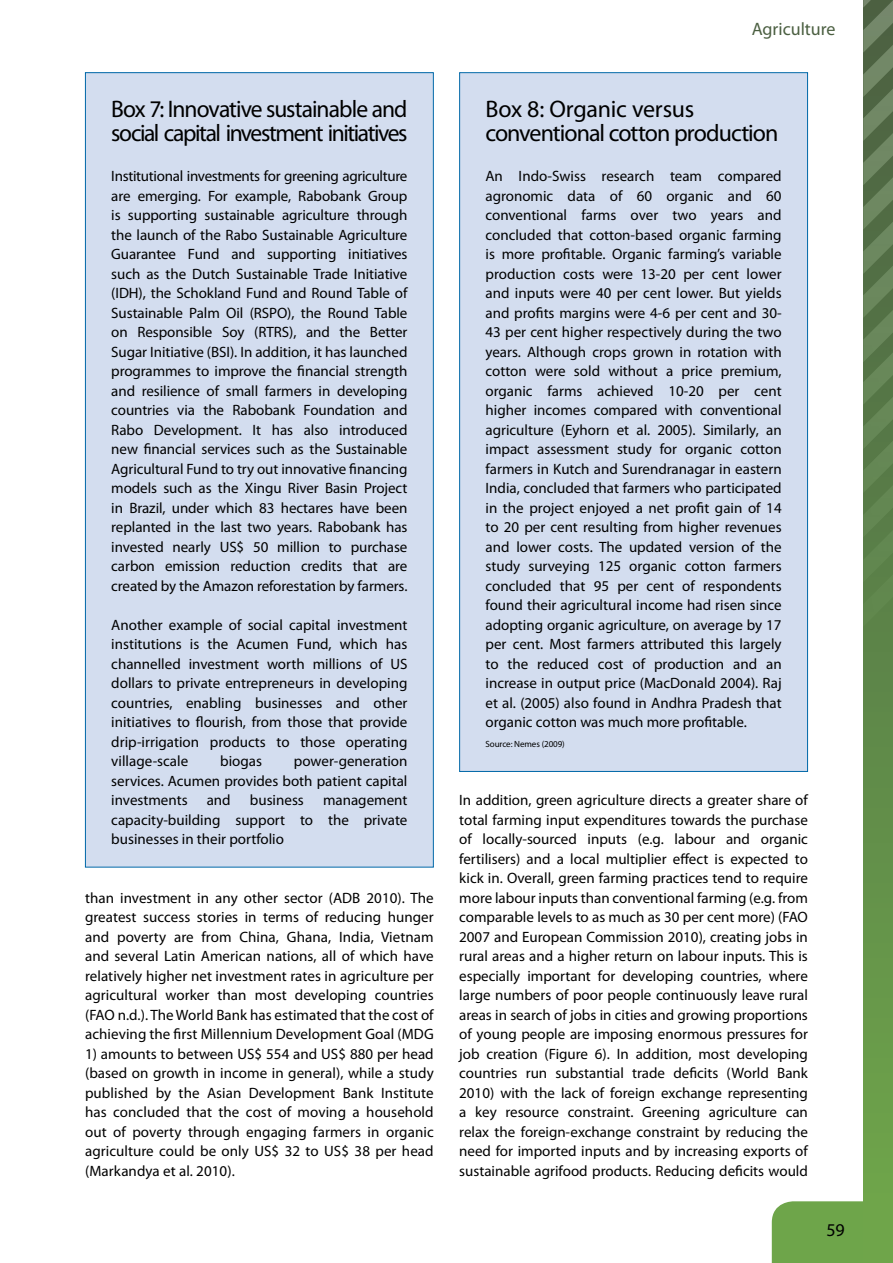
<style>
.page{position:relative;width:893px;height:1263px;background:#fff}
.page>*{position:absolute;margin:0;border:0;box-sizing:border-box;transform-origin:0 0}
.t1{font:24px/24px "Myriad Pro";letter-spacing:-.045em;color:#000}
.t2{font:18px "Myriad Pro";color:#4b5f41}
.t3{font:18px "Myriad Pro";color:#000}
.t4{font:15px/19.5px "Myriad Pro";color:#000;text-align:justify}
.t5{font:9px "Myriad Pro";letter-spacing:-.01em;color:#000}
</style>
<div class="page">
<div style="left:772px;top:1201px;width:91px;height:62px;background:#6ea54a"></div>
<svg style="left:863px;top:627px;width:30px;height:636px"></svg>
<div style="left:460px;top:73px;width:347px;height:698px;background:#d3ddef"></div>
<div style="left:85px;top:73px;width:348px;height:794px;background:#d3ddef"></div>
<svg style="left:863px;top:0;width:30px;height:627px"></svg>
<p class="t2" style="left:752px;top:18px;width:85px">Agriculture</p>
<h1 class="t1" style="left:111px;top:96px;width:298px">Box 7: Innovative sustainable and social capital investment initiatives</h1>
<p class="t4" style="left:111px;top:166px;width:298px">Institutional investments for greening agriculture are emerging. For example, Rabobank Group is supporting sustainable agriculture through the launch of the Rabo Sustainable Agriculture Guarantee Fund and supporting initiatives such as the Dutch Sustainable Trade Initiative (IDH), the Schokland Fund and Round Table of Sustainable Palm Oil (RSPO), the Round Table on Responsible Soy (RTRS), and the Better Sugar Initiative (BSI). In addition, it has launched programmes to improve the financial strength and resilience of small farmers in developing countries via the Rabobank Foundation and Rabo Development. It has also introduced new financial services such as the Sustainable Agricultural Fund to try out innovative financing models such as the Xingu River Basin Project in Brazil, under which 83 hectares have been replanted in the last two years. Rabobank has invested nearly US$ 50 million to purchase carbon emission reduction credits that are created by the Amazon reforestation by farmers.</p>
<p class="t4" style="left:111px;top:615px;width:298px">Another example of social capital investment institutions is the Acumen Fund, which has channelled investment worth millions of US dollars to private entrepreneurs in developing countries, enabling businesses and other initiatives to flourish, from those that provide drip-irrigation products to those operating village-scale</p>
<p class="t4" style="left:220px;top:751px;width:43px">biogas</p>
<p class="t4" style="left:111px;top:751px;width:298px;text-indent:183px">power-generation services. Acumen provides both patient capital investments</p>
<p class="t4" style="left:207px;top:790px;width:26px">and</p>
<p class="t4" style="left:250px;top:790px;width:55px">business</p>
<p class="t4" style="left:111px;top:790px;width:298px;text-indent:212px">management capacity-building support to the private businesses in their portfolio</p>
<p class="t4" style="left:85px;top:888px;width:350px">than investment in any other sector (ADB 2010). The greatest success stories in terms of reducing hunger and poverty are from China, Ghana, India, Vietnam and several Latin American nations, all of which have relatively higher net investment rates in agriculture per agricultural worker than most developing countries (FAO n.d.). The World Bank has estimated that the cost of achieving the first Millennium Development Goal (MDG</p>
<p class="t4" style="left:85px;top:1044px;width:350px">1) amounts to between US$ 554 and US$ 880 per head (based on growth in income in general), while a study published by the Asian Development Bank Institute has concluded that the cost of moving a household out of poverty through engaging farmers in organic agriculture could be only US$ 32 to US$ 38 per head (Markandya et al. 2010).</p>
<h1 class="t1" style="left:485px;top:96px;width:295px">Box 8: Organic versus conventional cotton production</h1>
<p class="t4" style="left:485px;top:166px;width:298px">An Indo-Swiss research team compared agronomic data of 60 organic and 60 conventional farms over two years and concluded that cotton-based organic farming is more profitable. Organic farming’s variable production costs were 13-20 per cent lower and inputs were 40 per cent lower. But yields and profits margins were 4-6 per cent and 30- 43 per cent higher respectively during the two years. Although crops grown in rotation with cotton were sold without a price premium, organic farms achieved 10-20 per cent higher incomes compared with conventional agriculture (Eyhorn et al. 2005). Similarly, an impact assessment study for organic cotton farmers in Kutch and Surendranagar in eastern India, concluded that farmers who participated in the project enjoyed a net profit gain of 14 to 20 per cent resulting from higher revenues and lower costs. The updated version of the study surveying 125 organic cotton farmers concluded that 95 per cent of respondents found their agricultural income had risen since adopting organic agriculture, on average by 17 per cent. Most farmers attributed this largely to the reduced cost of production and an increase in output price (MacDonald 2004). Raj et al. (2005) also found in Andhra Pradesh that organic cotton was much more profitable.</p>
<p class="t5" style="left:485px;top:738px;width:81px">Source: Nemes (2009)</p>
<p class="t4" style="left:459px;top:790px;width:350px">In addition, green agriculture directs a greater share of total farming input expenditures towards the purchase of locally-sourced inputs (e.g. labour and organic fertilisers) and a local multiplier effect is expected to kick in. Overall, green farming practices tend to require more labour inputs than conventional farming (e.g. from comparable levels to as much as 30 per cent more) (FAO 2007 and European Commission 2010), creating jobs in rural areas and a higher return on labour inputs. This is especially important for developing countries, where large numbers of poor people continuously leave rural areas in search of jobs in cities and growing proportions of young people are imposing enormous pressures for job creation (Figure 6). In addition, most developing countries run substantial trade deficits (World Bank 2010) with the lack of foreign exchange representing a key resource constraint. Greening agriculture can relax the foreign-exchange constraint by reducing the need for imported inputs and by increasing exports of sustainable agrifood products. Reducing deficits would</p>
<p class="t3" style="left:826px;top:1219px;width:20px">59</p>
</div>
